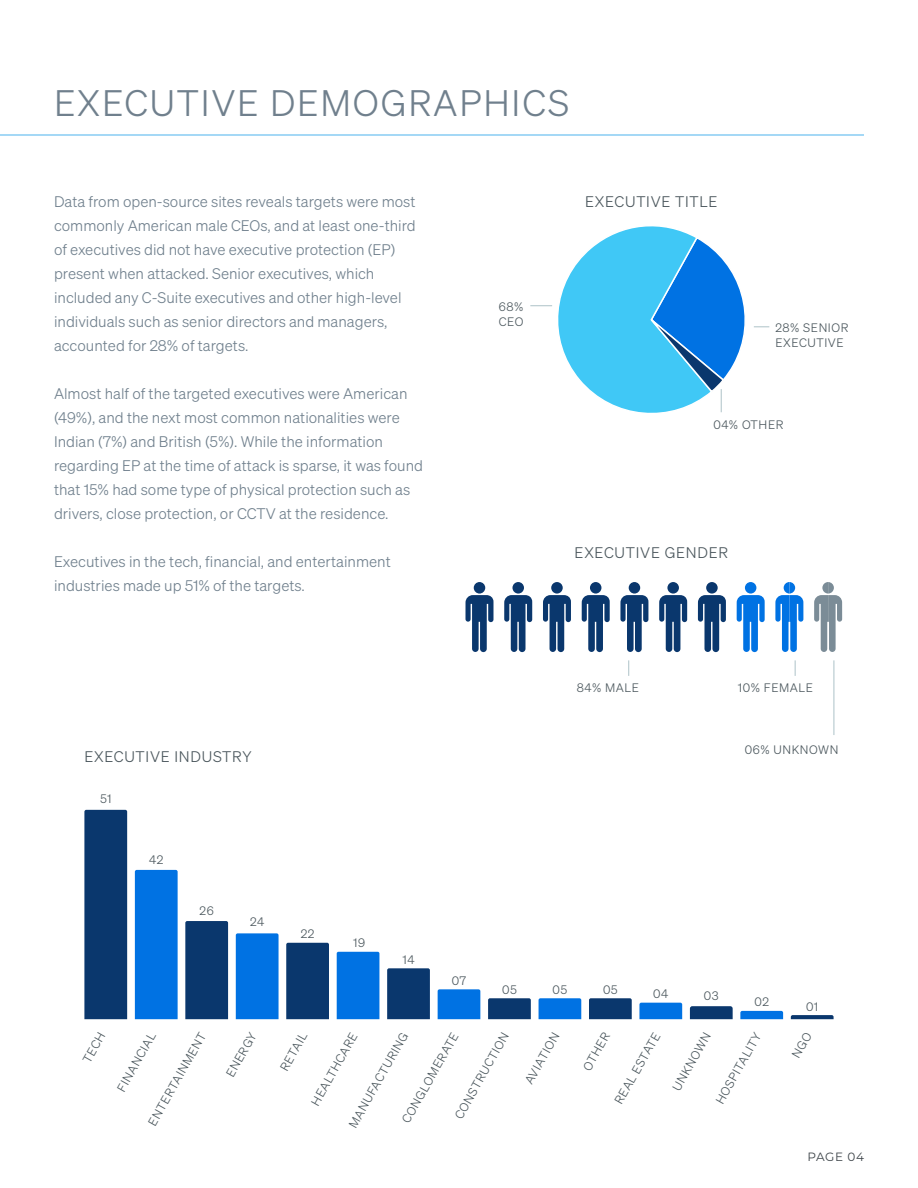
<style>
.page{position:relative;width:918px;height:1188px;background:#fff}
.page>*{position:absolute;margin:0;border:0;box-sizing:border-box;transform-origin:0 0}
.t1{font:36px "Sohne Leicht";letter-spacing:.05em;color:#70808d}
.t2{font:15px/24px "Sohne Leicht";color:#70808d}
.t3{font:15px "Sohne Leicht";letter-spacing:.05em;color:#4a565c}
.t4{font:12px/15px "Sohne Leicht";letter-spacing:.05em;color:#4a565c}
.t5{font:12px "Montserrat";letter-spacing:.045em;color:#3d4449}
</style>
<div class="page">
<div style="left:512px;top:582px;width:12px;height:12px;background:#0a376d;border-radius:50%"></div>
<svg style="left:504px;top:595px;width:28px;height:57px"></svg>
<div style="left:474px;top:582px;width:11px;height:12px;background:#0a376d;border-radius:50%"></div>
<svg style="left:465px;top:595px;width:28px;height:57px"></svg>
<div style="left:551px;top:582px;width:12px;height:12px;background:#0a376d;border-radius:50%"></div>
<svg style="left:543px;top:595px;width:28px;height:57px"></svg>
<div style="left:590px;top:582px;width:11px;height:12px;background:#0a376d;border-radius:50%"></div>
<svg style="left:582px;top:595px;width:28px;height:57px"></svg>
<div style="left:629px;top:582px;width:11px;height:12px;background:#0a376d;border-radius:50%"></div>
<svg style="left:620px;top:595px;width:28px;height:57px"></svg>
<div style="left:667px;top:582px;width:12px;height:12px;background:#0a376d;border-radius:50%"></div>
<svg style="left:659px;top:595px;width:28px;height:57px"></svg>
<div style="left:706px;top:582px;width:12px;height:12px;background:#0a376d;border-radius:50%"></div>
<svg style="left:698px;top:595px;width:28px;height:57px"></svg>
<div style="left:745px;top:582px;width:11px;height:12px;background:#0072e3;border-radius:50%"></div>
<svg style="left:737px;top:595px;width:28px;height:57px"></svg>
<svg style="left:775px;top:582px;width:28px;height:70px"></svg>
<svg style="left:814px;top:582px;width:28px;height:70px"></svg>
<div style="left:84px;top:810px;width:43px;height:209px;background:#0a376d"></div>
<div style="left:135px;top:870px;width:43px;height:149px;background:#0072e3"></div>
<div style="left:185px;top:921px;width:43px;height:98px;background:#0a376d"></div>
<div style="left:236px;top:933px;width:43px;height:86px;background:#0072e3"></div>
<div style="left:286px;top:943px;width:43px;height:76px;background:#0a376d"></div>
<div style="left:337px;top:952px;width:42px;height:67px;background:#0072e3"></div>
<div style="left:387px;top:968px;width:43px;height:51px;background:#0a376d"></div>
<svg style="left:438px;top:989px;width:42px;height:30px"></svg>
<svg style="left:488px;top:998px;width:43px;height:21px"></svg>
<svg style="left:539px;top:998px;width:42px;height:21px"></svg>
<svg style="left:589px;top:998px;width:43px;height:21px"></svg>
<svg style="left:639px;top:1003px;width:43px;height:16px"></svg>
<svg style="left:690px;top:1006px;width:43px;height:13px"></svg>
<svg style="left:740px;top:1011px;width:43px;height:8px"></svg>
<svg style="left:791px;top:1015px;width:43px;height:4px"></svg>
<hr style="left:833px;top:660px;width:1px;height:75px;background:#b6c9ce">
<svg style="left:795px;top:660px;width:1px;height:16px"></svg>
<svg style="left:628px;top:660px;width:1px;height:16px"></svg>
<svg style="left:530px;top:226px;width:239px;height:187px"></svg>
<hr style="left:0;top:134px;width:864px;height:2px;background:#88ccf3">
<h1 class="t1" style="left:54px;top:88px;width:517px">EXECUTIVE DEMOGRAPHICS</h1>
<p class="t2" style="left:54px;top:191px;width:363px">Data from open-source sites reveals targets were most commonly American male CEOs, and at least one-third of executives did not have executive protection (EP) present when attacked. Senior executives, which included any C-Suite executives and other high-level individuals such as senior directors and managers, accounted for 28% of targets.</p>
<p class="t2" style="left:54px;top:383px;width:371px">Almost half of the targeted executives were American (49%), and the next most common nationalities were Indian (7%) and British (5%). While the information regarding EP at the time of attack is sparse, it was found that 15% had some type of physical protection such as drivers, close protection, or CCTV at the residence.</p>
<p class="t2" style="left:54px;top:551px;width:338px">Executives in the tech, financial, and entertainment industries made up 51% of the targets.</p>
<p class="t4" style="left:499px;top:300px;width:26px">68%<br>CEO</p>
<p class="t3" style="left:585px;top:196px;width:134px">EXECUTIVE TITLE</p>
<p class="t4" style="left:775px;top:321px;width:75px">28% SENIOR<br>EXECUTIVE</p>
<p class="t4" style="left:713px;top:418px;width:72px">04% OTHER</p>
<p class="t3" style="left:575px;top:546px;width:155px">EXECUTIVE GENDER</p>
<p class="t3" style="left:84px;top:750px;width:169px">EXECUTIVE INDUSTRY</p>
<p class="t4" style="left:100px;top:792px;width:13px">51</p>
<p class="t4" style="left:149px;top:853px;width:16px">42</p>
<p class="t4" style="left:200px;top:904px;width:16px">26</p>
<p class="t4" style="left:250px;top:915px;width:16px">24</p>
<p class="t4" style="left:301px;top:927px;width:15px">22</p>
<p class="t4" style="left:353px;top:936px;width:13px">19</p>
<p class="t4" style="left:403px;top:953px;width:14px">14</p>
<p class="t4" style="left:577px;top:681px;width:64px">84% MALE</p>
<p class="t4" style="left:738px;top:681px;width:77px">10% FEMALE</p>
<p class="t4" style="left:745px;top:743px;width:95px">06% UNKNOWN</p>
<p class="t4" style="left:452px;top:974px;width:16px">07</p>
<p class="t4" style="left:502px;top:983px;width:16px">05</p>
<p class="t4" style="left:553px;top:983px;width:16px">05</p>
<p class="t4" style="left:603px;top:983px;width:16px">05</p>
<p class="t4" style="left:653px;top:987px;width:17px">04</p>
<p class="t4" style="left:704px;top:989px;width:16px">03</p>
<p class="t4" style="left:754px;top:995px;width:16px">02</p>
<p class="t4" style="left:452px;top:1115px;width:99px;rotate:-61deg">CONSTRUCTION</p>
<p class="t4" style="left:522px;top:1080px;width:59px;rotate:-61deg">AVIATION</p>
<p class="t4" style="left:581px;top:1066px;width:43px;rotate:-61deg">OTHER</p>
<p class="t4" style="left:612px;top:1100px;width:82px;rotate:-61deg">REAL ESTATE</p>
<p class="t4" style="left:670px;top:1087px;width:67px;rotate:-61deg">UNKNOWN</p>
<p class="t4" style="left:713px;top:1100px;width:81px;rotate:-61deg">HOSPITALITY</p>
<p class="t4" style="left:146px;top:1122px;width:106px;rotate:-61deg">ENTERTAINMENT</p>
<p class="t4" style="left:224px;top:1073px;width:51px;rotate:-61deg">ENERGY</p>
<p class="t4" style="left:278px;top:1067px;width:44px;rotate:-61deg">RETAIL</p>
<p class="t4" style="left:309px;top:1101px;width:83px;rotate:-61deg">HEALTHCARE</p>
<p class="t4" style="left:80px;top:1059px;width:34px;rotate:-61deg">TECH</p>
<p class="t4" style="left:115px;top:1088px;width:67px;rotate:-61deg">FINANCIAL</p>
<p class="t4" style="left:400px;top:1119px;width:104px;rotate:-61deg">CONGLOMERATE</p>
<p class="t4" style="left:346px;top:1124px;width:109px;rotate:-61deg">MANUFACTURING</p>
<p class="t4" style="left:806px;top:1000px;width:14px">01</p>
<p class="t5" style="left:808px;top:1150px;width:58px">PAGE 04</p>
</div>
